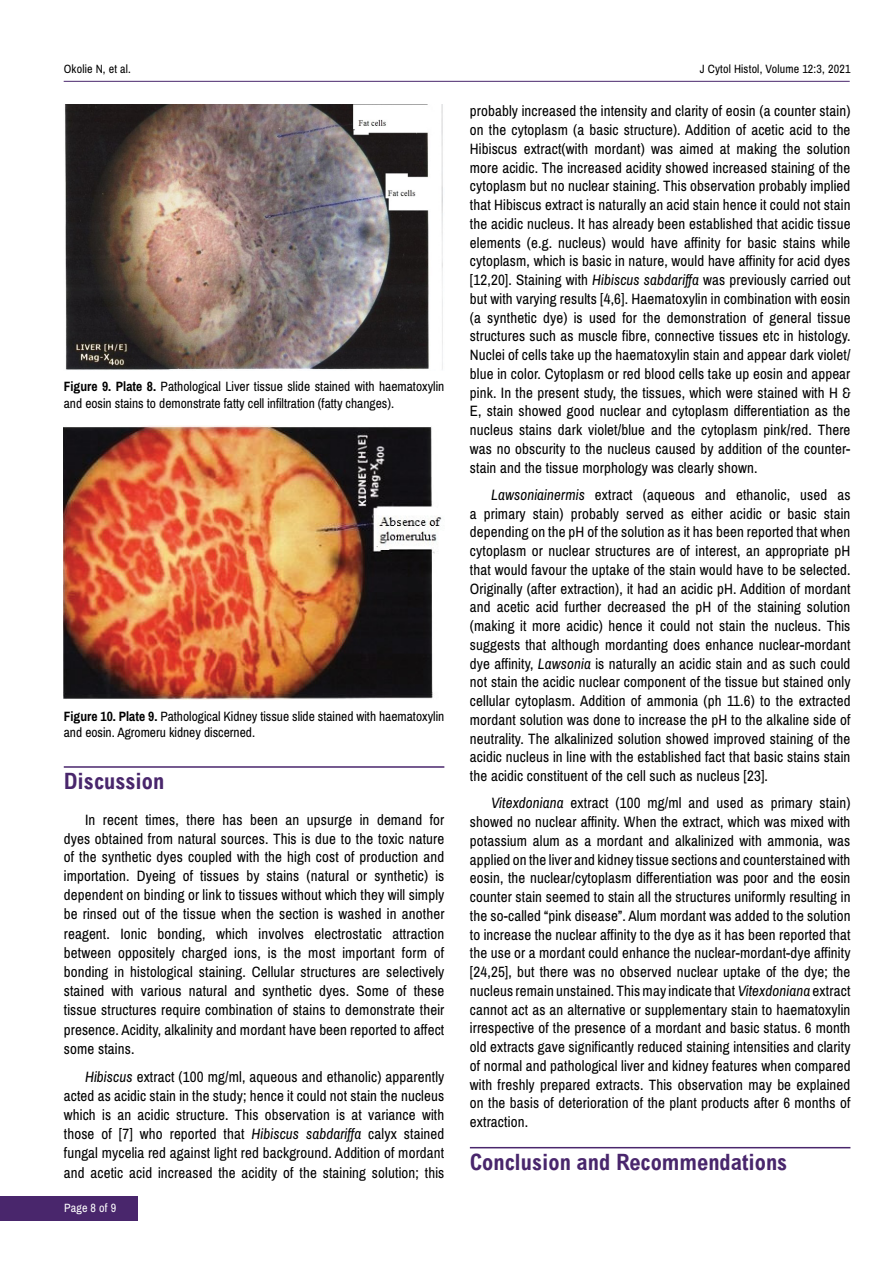
<style>
.page{position:relative;width:893px;height:1263px;background:#fff}
.page>*{position:absolute;margin:0;border:0;box-sizing:border-box;transform-origin:0 0}
.t1{font:700 condensed 22.5px "Arial";color:#49266c}
.t2{font:15px/18.8px "Archivo Narrow";letter-spacing:.01em;color:#000;text-align:justify}
.t3{font:13.5px/16.2px "Archivo Narrow";color:#000}
.t4{font:12px "Archivo Narrow";letter-spacing:.015em;color:#000}
.t5{font:12px "Archivo Narrow";letter-spacing:.015em;color:#fff}
.s1{font-weight:700}
.s2{font-style:italic}
</style>
<div class="page">
<hr style="left:64px;top:81px;width:786px;height:1px;background:#49266c">
<div style="left:0;top:1196px;width:137px;height:24px;background:#49266c"></div>
<img style="left:65px;top:105px;width:378px;height:265px">
<img style="left:63px;top:425px;width:379px;height:275px">
<hr style="left:64px;top:766px;width:380px;height:2px;background:#49266c">
<hr style="left:470px;top:1147px;width:380px;height:1px;background:#49266c">
<p class="t4" style="left:64px;top:61px;width:69px">Okolie N, et al.</p>
<p class="t4" style="left:700px;top:61px;width:152px">J Cytol Histol, Volume 12:3, 2021</p>
<p class="t3" style="left:64px;top:379px;width:382px"><span class="s1">Figure 9. Plate 8.</span> Pathological Liver tissue slide stained with haematoxylin and eosin stains to demonstrate fatty cell infiltration (fatty changes).</p>
<p class="t3" style="left:64px;top:708px;width:382px"><span class="s1">Figure 10. Plate 9.</span> Pathological Kidney tissue slide stained with haematoxylin and eosin. Agromeru kidney discerned.</p>
<h1 class="t1" style="left:64px;top:768px;width:102px">Discussion</h1>
<p class="t2" style="left:64px;top:810px;width:382px;text-indent:21px">In recent times, there has been an upsurge in demand for dyes obtained from natural sources. This is due to the toxic nature of the synthetic dyes coupled with the high cost of production and importation. Dyeing of tissues by stains (natural or synthetic) is dependent on binding or link to tissues without which they will simply be rinsed out of the tissue when the section is washed in another reagent. Ionic bonding, which involves electrostatic attraction between oppositely charged ions, is the most important form of bonding in histological staining. Cellular structures are selectively stained with various natural and synthetic dyes. Some of these tissue structures require combination of stains to demonstrate their presence. Acidity, alkalinity and mordant have been reported to affect some stains.</p>
<p class="t2" style="left:64px;top:1067px;width:382px;line-height:19.2px;text-indent:21px"><span class="s2">Hibiscus</span> extract (100 mg/ml, aqueous and ethanolic) apparently acted as acidic stain in the study; hence it could not stain the nucleus which is an acidic structure. This observation is at variance with those of [7] who reported that <span class="s2">Hibiscus sabdariffa</span> calyx stained fungal mycelia red against light red background. Addition of mordant and acetic acid increased the acidity of the staining solution; this</p>
<p class="t5" style="left:64px;top:1201px;width:54px">Page 8 of 9</p>
<p class="t2" style="left:470px;top:102px;width:382px">probably increased the intensity and clarity of eosin (a counter stain) on the cytoplasm (a basic structure). Addition of acetic acid to the Hibiscus extract(with mordant) was aimed at making the solution more acidic. The increased acidity showed increased staining of the cytoplasm but no nuclear staining. This observation probably implied that Hibiscus extract is naturally an acid stain hence it could not stain the acidic nucleus. It has already been established that acidic tissue elements (e.g. nucleus) would have affinity for basic stains while cytoplasm, which is basic in nature, would have affinity for acid dyes [12,20]. Staining with <span class="s2">Hibiscus sabdariffa</span> was previously carried out but with varying results [4,6]. Haematoxylin in combination with eosin (a synthetic dye) is used for the demonstration of general tissue structures such as muscle fibre, connective tissues etc in histology.<br>Nuclei of cells take up the haematoxylin stain and appear dark violet/ blue in color. Cytoplasm or red blood cells take up eosin and appear pink. In the present study, the tissues, which were stained with H &amp; E, stain showed good nuclear and cytoplasm differentiation as the nucleus stains dark violet/blue and the cytoplasm pink/red. There was no obscurity to the nucleus caused by addition of the counter&shy;stain and the tissue morphology was clearly shown.</p>
<p class="t2" style="left:470px;top:486px;width:382px;text-indent:21px"><span class="s2">Lawsoniainermis</span> extract (aqueous and ethanolic, used as a primary stain) probably served as either acidic or basic stain depending on the pH of the solution as it has been reported that when cytoplasm or nuclear structures are of interest, an appropriate pH that would favour the uptake of the stain would have to be selected.<br>Originally (after extraction), it had an acidic pH. Addition of mordant and acetic acid further decreased the pH of the staining solution (making it more acidic) hence it could not stain the nucleus. This suggests that although mordanting does enhance nuclear-mordant dye affinity, <span class="s2">Lawsonia</span> is naturally an acidic stain and as such could not stain the acidic nuclear component of the tissue but stained only cellular cytoplasm. Addition of ammonia (ph 11.6) to the extracted mordant solution was done to increase the pH to the alkaline side of neutrality. The alkalinized solution showed improved staining of the acidic nucleus in line with the established fact that basic stains stain the acidic constituent of the cell such as nucleus [23].</p>
<p class="t2" style="left:470px;top:794px;width:382px;text-indent:21px"><span class="s2">Vitexdoniana</span> extract (100 mg/ml and used as primary stain) showed no nuclear affinity. When the extract, which was mixed with potassium alum as a mordant and alkalinized with ammonia, was applied on the liver and kidney tissue sections and counterstained with eosin, the nuclear/cytoplasm differentiation was poor and the eosin counter stain seemed to stain all the structures uniformly resulting in the so-called “pink disease”. Alum mordant was added to the solution to increase the nuclear affinity to the dye as it has been reported that the use or a mordant could enhance the nuclear-mordant-dye affinity [24,25], but there was no observed nuclear uptake of the dye; the nucleus remain unstained. This may indicate that <span class="s2">Vitexdoniana</span> extract cannot act as an alternative or supplementary stain to haematoxylin irrespective of the presence of a mordant and basic status. 6 month old extracts gave significantly reduced staining intensities and clarity of normal and pathological liver and kidney features when compared with freshly prepared extracts. This observation may be explained on the basis of deterioration of the plant products after 6 months of extraction.</p>
<h1 class="t1" style="left:470px;top:1149px;width:319px">Conclusion and Recommendations</h1>
</div>
